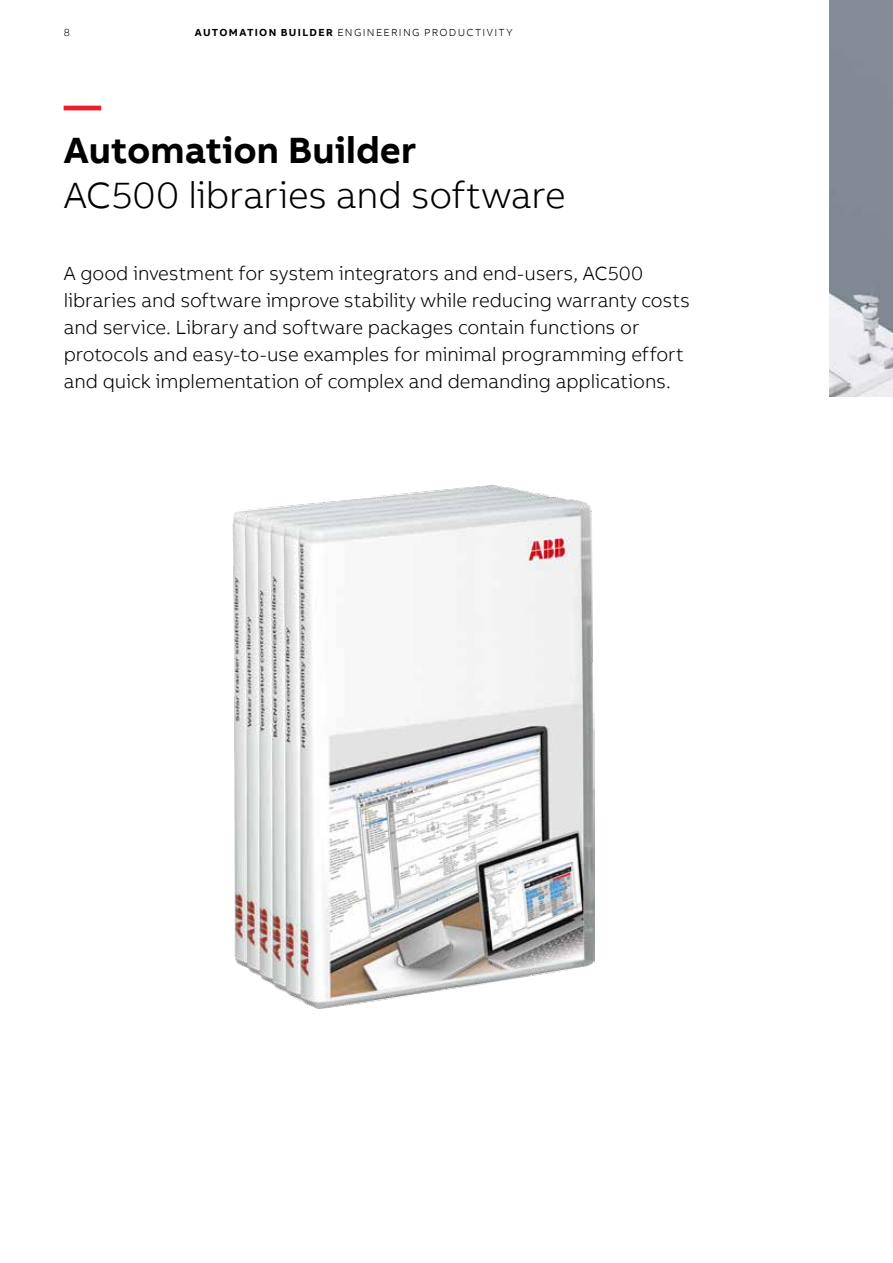
<style>
.page{position:relative;width:893px;height:1263px;background:#fff}
.page>*{position:absolute;margin:0;border:0;box-sizing:border-box;transform-origin:0 0}
.t1{font:300 37.5px "AB Bvoice";letter-spacing:-.01em;color:#000}
.t2{font:700 37.5px "AB Bvoice";color:#000}
.t3{font:700 37.5px "AB Bvoice";color:#ed1c29}
.t4{font:300 19.5px/27px "AB Bvoice";letter-spacing:-.005em;color:#000}
.t5{font:300 10.5px "AB Bvoice";letter-spacing:.12em;color:#000}
.s1{font-weight:700}
</style>
<div class="page">
<img style="left:829px;top:0;width:64px;height:397px">
<img style="left:233px;top:484px;width:361px;height:525px">
<p class="t5" style="left:64px;top:26px;width:8px">8</p>
<p class="t5" style="left:195px;top:26px;width:319px"><span class="s1">AUTOMATION BUILDER</span> ENGINEERING PRODUCTIVITY</p>
<h1 class="t3" style="left:64px;top:81px;width:39px">—</h1>
<h1 class="t2" style="left:64px;top:126px;width:354px">Automation Builder</h1>
<h1 class="t1" style="left:64px;top:173px;width:503px">AC500 libraries and software</h1>
<p class="t4" style="left:64px;top:260px;width:628px">A good investment for system integrators and end-users, AC500 libraries and software improve stability while reducing warranty costs and service. Library and software packages contain functions or protocols and easy-to-use examples for minimal programming effort and quick implementation of complex and demanding applications.</p>
</div>
